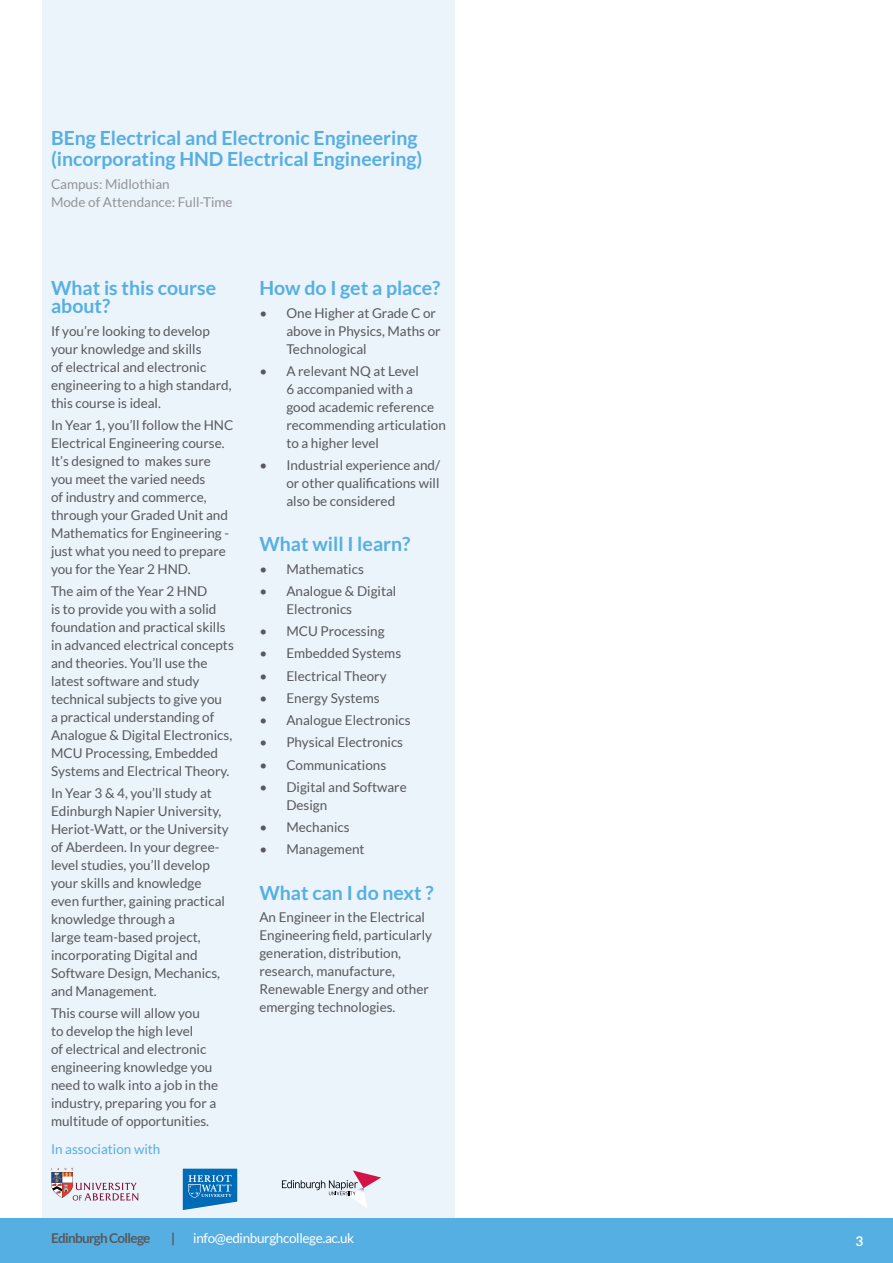
<style>
.page{position:relative;width:893px;height:1263px;background:#fff}
.page>*{position:absolute;margin:0;border:0;box-sizing:border-box;transform-origin:0 0}
.t1{font:700 19.5px/18px "Lato";color:#55afe2}
.t2{font:13.5px/18px "Lato";color:#58595b}
.t3{font:13.5px/18px "Lato";color:#939598}
.t4{font:13.5px "Lato";letter-spacing:-.025em;color:#fff}
.t5{font:13.5px "Lato";color:#55afe2}
.t6{font:700 13.5px "Lato";letter-spacing:-.05em;color:#58595b}
.t7{font:700 13.5px "Lato";color:#fff}
</style>
<div class="page">
<div style="left:43px;top:0;width:412px;height:1229px;background:#ebf3fb"></div>
<svg style="left:51px;top:1168px;width:88px;height:32px"></svg>
<img style="left:343px;top:1195px;width:24px;height:13px">
<svg style="left:282px;top:1170px;width:99px;height:25px"></svg>
<svg style="left:182px;top:1168px;width:56px;height:43px;background:#3e8fc7"></svg>
<div style="left:0;top:1218px;width:893px;height:45px;background:#55afe2"></div>
<h1 class="t1" style="left:51px;top:128px;width:373px;line-height:21px">BEng Electrical and Electronic Engineering (incorporating HND Electrical Engineering)</h1>
<p class="t3" style="left:51px;top:175px;width:183px">Campus: Midlothian<br>Mode of Attendance: Full-Time</p>
<h1 class="t1" style="left:51px;top:279px;width:167px">What is this course about?</h1>
<p class="t2" style="left:51px;top:322px;width:182px">If you’re looking to develop your knowledge and skills<br>of electrical and electronic engineering to a high standard, this course is ideal.</p>
<p class="t2" style="left:51px;top:416px;width:184px">In Year 1, you’ll follow the HNC<br>Electrical Engineering course.<br>It’s designed to makes sure you meet the varied needs<br>of industry and commerce, through your Graded Unit and<br>Mathematics for Engineering - just what you need to prepare you for the Year 2 HND.</p>
<p class="t2" style="left:51px;top:582px;width:184px">The aim of the Year 2 HND<br>is to provide you with a solid foundation and practical skills in advanced electrical concepts and theories. You’ll use the latest software and study technical subjects to give you<br>a practical understanding of<br>Analogue &amp; Digital Electronics,<br>MCU Processing, Embedded<br>Systems and Electrical Theory.</p>
<p class="t2" style="left:51px;top:784px;width:179px">In Year 3 &amp; 4, you’ll study at<br>Edinburgh Napier University,<br>Heriot-Watt, or the University of Aberdeen. In your degree&shy;level studies, you’ll develop your skills and knowledge even further, gaining practical knowledge through a<br>large team-based project, incorporating Digital and<br>Software Design, Mechanics, and Management.</p>
<p class="t2" style="left:51px;top:1004px;width:169px">This course will allow you<br>to develop the high level<br>of electrical and electronic engineering knowledge you need to walk into a job in the industry, preparing you for a multitude of opportunities.</p>
<p class="t5" style="left:51px;top:1142px;width:111px">In association with</p>
<h1 class="t1" style="left:259px;top:279px;width:183px">How do I get a place?</h1>
<p class="t2" style="left:286px;top:304px;width:156px;text-indent:-27px">• One Higher at Grade C or above in Physics, Maths or<br>Technological</p>
<p class="t2" style="left:286px;top:362px;width:161px;text-indent:-27px">• A relevant NQ at Level<br>6 accompanied with a good academic reference recommending articulation to a higher level</p>
<p class="t2" style="left:286px;top:456px;width:155px;text-align:justify;text-indent:-27px">• Industrial experience and/ or other qualifications will also be considered</p>
<h1 class="t1" style="left:259px;top:535px;width:153px">What will I learn?</h1>
<p class="t2" style="left:259px;top:560px;width:106px">• Mathematics</p>
<p class="t2" style="left:286px;top:582px;width:111px;text-indent:-27px">• Analogue &amp; Digital<br>Electronics</p>
<p class="t2" style="left:259px;top:622px;width:127px">• MCU Processing</p>
<p class="t2" style="left:259px;top:644px;width:143px">• Embedded Systems</p>
<p class="t2" style="left:259px;top:667px;width:129px">• Electrical Theory</p>
<p class="t2" style="left:259px;top:689px;width:122px">• Energy Systems</p>
<p class="t2" style="left:259px;top:711px;width:153px">• Analogue Electronics</p>
<p class="t2" style="left:259px;top:733px;width:145px">• Physical Electronics</p>
<p class="t2" style="left:259px;top:756px;width:128px">• Communications</p>
<p class="t2" style="left:286px;top:778px;width:122px;text-indent:-27px">• Digital and Software<br>Design</p>
<p class="t2" style="left:259px;top:818px;width:92px">• Mechanics</p>
<p class="t2" style="left:259px;top:840px;width:107px">• Management</p>
<h1 class="t1" style="left:259px;top:883px;width:176px">What can I do next ?</h1>
<p class="t2" style="left:259px;top:908px;width:174px">An Engineer in the Electrical<br>Engineering field, particularly generation, distribution, research, manufacture,<br>Renewable Energy and other emerging technologies.</p>
<p class="t6" style="left:51px;top:1230px;width:101px">Edinburgh College</p>
<p class="t6" style="left:171px;top:1230px;width:6px">|</p>
<p class="t4" style="left:193px;top:1231px;width:163px">info@edinburghcollege.ac.uk</p>
<p class="t7" style="left:855px;top:1233px;width:9px">3</p>
</div>
